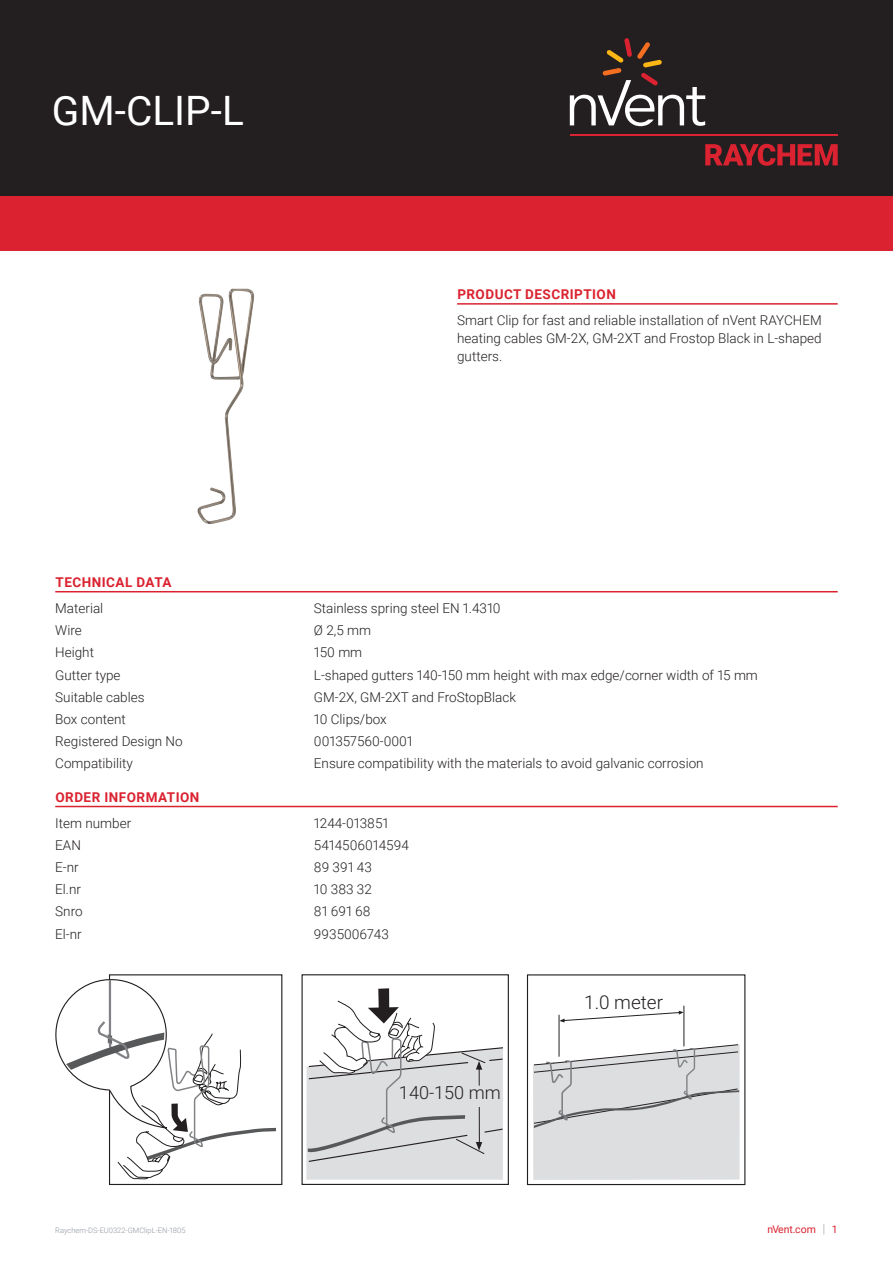
<style>
.page{position:relative;width:893px;height:1263px;background:#fff}
.page>*{position:absolute;margin:0;border:0;box-sizing:border-box;transform-origin:0 0}
.t1{font:40.5px "Roboto";color:#fff}
.t2{font:300 18.9px "Roboto";color:#231f20}
.t3{font:300 18.15px "Roboto";color:#231f20}
.t4{font:300 13.5px/18px "Roboto";color:#231f20;text-align:justify}
.t5{font:700 13.5px "Roboto";letter-spacing:.035em;color:#db2230}
.t6{font:10.5px "Roboto";color:#db2230}
.t7{font:300 7.5px "Roboto";color:#8f959e}
.s1{font-weight:300;font-size:12.6px;color:#8f959e}
</style>
<div class="page">
<div style="left:0;top:0;width:893px;height:196px;background:#231f20"></div>
<div style="left:0;top:196px;width:893px;height:55px;background:#db2230"></div>
<svg style="left:705px;top:144px;width:133px;height:22px"></svg>
<hr style="left:570px;top:134px;width:268px;height:2px;background:#db2230">
<svg style="left:570px;top:38px;width:135px;height:88px"></svg>
<hr style="left:457px;top:303px;width:381px;height:2px;background:#db2230">
<img style="left:197px;top:289px;width:58px;height:235px">
<hr style="left:55px;top:591px;width:783px;height:1px;background:#db2230">
<hr style="left:55px;top:806px;width:783px;height:1px;background:#db2230">
<div style="left:109px;top:974px;width:173px;height:211px;border:1px solid #231f20"></div>
<div style="left:302px;top:974px;width:207px;height:211px;background:#fff;border:1px solid #231f20"></div>
<div style="left:527px;top:974px;width:218px;height:211px;background:#fff;border:1px solid #231f20"></div>
<svg style="left:533px;top:1005px;width:207px;height:175px"></svg>
<svg style="left:55px;top:974px;width:221px;height:205px"></svg>
<svg style="left:306px;top:988px;width:197px;height:192px"></svg>
<h1 class="t1" style="left:52px;top:82px;width:193px">GM-CLIP-L</h1>
<p class="t5" style="left:457px;top:285px;width:160px">PRODUCT DESCRIPTION</p>
<p class="t4" style="left:457px;top:311px;width:366px">Smart Clip for fast and reliable installation of nVent RAYCHEM heating cables GM-2X, GM-2XT and Frostop Black in L-shaped gutters.</p>
<p class="t5" style="left:56px;top:572px;width:117px">TECHNICAL DATA</p>
<p class="t4" style="left:55px;top:599px;width:50px">Material</p>
<p class="t4" style="left:314px;top:599px;width:188px">Stainless spring steel EN 1.4310</p>
<p class="t4" style="left:55px;top:621px;width:28px">Wire</p>
<p class="t4" style="left:314px;top:621px;width:59px">Ø 2,5 mm</p>
<p class="t4" style="left:55px;top:643px;width:40px">Height</p>
<p class="t4" style="left:314px;top:643px;width:50px">150 mm</p>
<p class="t4" style="left:55px;top:665px;width:67px">Gutter type</p>
<p class="t4" style="left:314px;top:665px;width:445px">L-shaped gutters 140-150 mm height with max edge/corner width of 15 mm</p>
<p class="t4" style="left:55px;top:687px;width:91px">Suitable cables</p>
<p class="t4" style="left:314px;top:687px;width:204px">GM-2X, GM-2XT and FroStopBlack</p>
<p class="t4" style="left:55px;top:709px;width:72px">Box content</p>
<p class="t4" style="left:314px;top:709px;width:74px">10 Clips/box</p>
<p class="t4" style="left:55px;top:731px;width:129px">Registered Design No</p>
<p class="t4" style="left:314px;top:731px;width:100px">001357560-0001</p>
<p class="t4" style="left:55px;top:754px;width:79px">Compatibility</p>
<p class="t4" style="left:314px;top:754px;width:391px">Ensure compatibility with the materials to avoid galvanic corrosion</p>
<p class="t5" style="left:56px;top:787px;width:145px">ORDER INFORMATION</p>
<p class="t4" style="left:55px;top:814px;width:77px">Item number</p>
<p class="t4" style="left:314px;top:814px;width:76px">1244-013851</p>
<p class="t4" style="left:55px;top:836px;width:27px">EAN</p>
<p class="t4" style="left:314px;top:836px;width:96px">5414506014594</p>
<p class="t4" style="left:55px;top:858px;width:25px">E-nr</p>
<p class="t4" style="left:314px;top:858px;width:59px">89 391 43</p>
<p class="t4" style="left:55px;top:880px;width:27px">El.nr</p>
<p class="t4" style="left:314px;top:880px;width:59px">10 383 32</p>
<p class="t4" style="left:55px;top:902px;width:29px">Snro</p>
<p class="t4" style="left:314px;top:902px;width:58px">81 691 68</p>
<p class="t4" style="left:55px;top:924px;width:28px">El-nr</p>
<p class="t4" style="left:314px;top:924px;width:76px">9935006743</p>
<h3 class="t3" style="left:399px;top:1080px;width:103px">140-150 mm</h3>
<h2 class="t2" style="left:584px;top:989px;width:80px">1.0 meter</h2>
<p class="t7" style="left:55px;top:1225px;width:132px">Raychem-DS-EU0322-GMClipL-EN-1805</p>
<p class="t6" style="left:767px;top:1222px;width:72px">nVent.com <span class="s1">|</span> 1</p>
</div>
